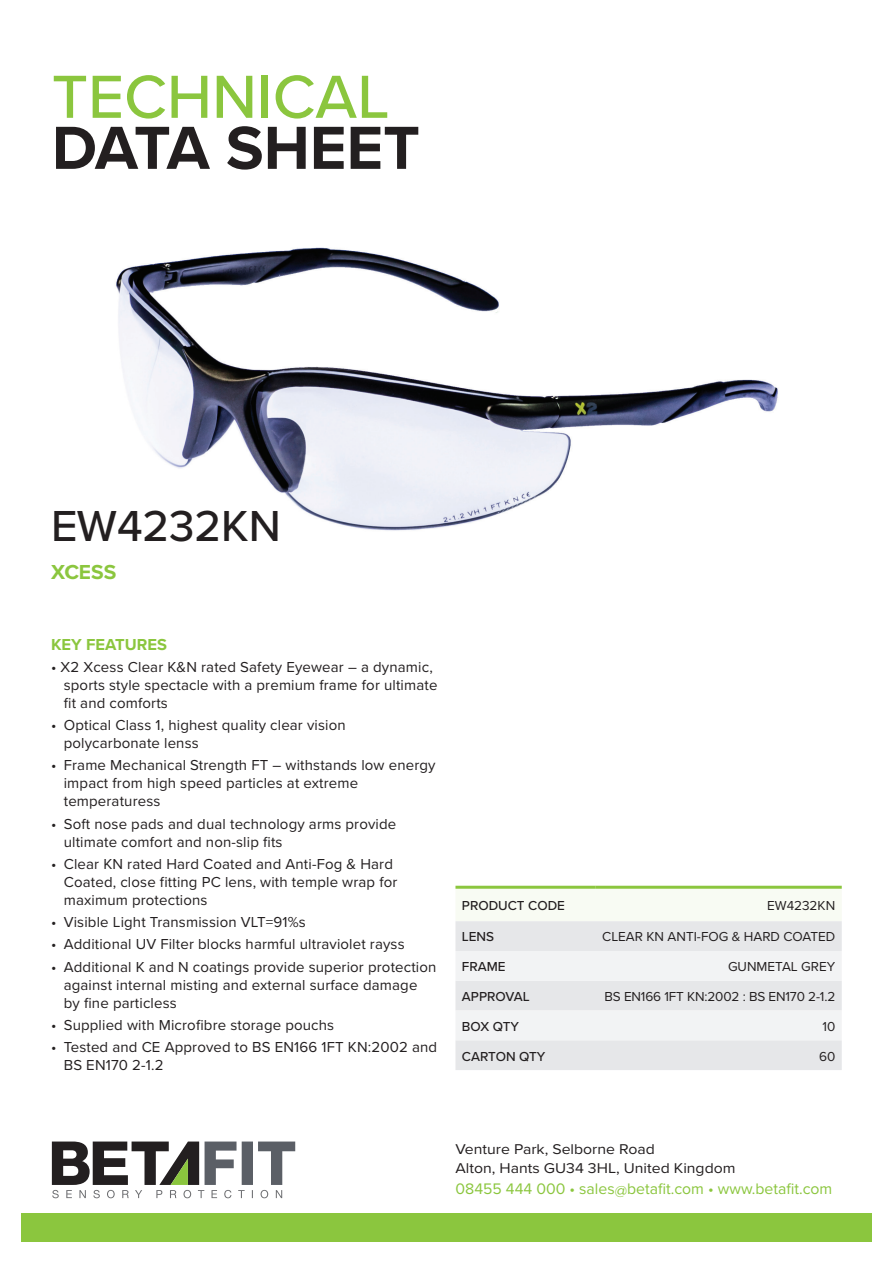
<style>
.page{position:relative;width:893px;height:1263px;background:#fff}
.page>*{position:absolute;margin:0;border:0;box-sizing:border-box;transform-origin:0 0}
.t1{font:500 63px "Proxima Nova";color:#8bc63e}
.t2{font:700 63px "Proxima Nova";color:#231f20}
.t3{font:500 45px "Proxima Nova";color:#231f20}
.t4{font:700 21px "Proxima Nova";color:#8bc63e}
.t5{font:700 16.5px "Proxima Nova";color:#8bc63e}
.t6{font:15.75px "Proxima Nova";color:#8bc63e}
.t7{font:15px/18px "Proxima Nova";letter-spacing:.01em;color:#231f20}
.t8{font:14.7px/18.9px "Proxima Nova";color:#231f20;scale:1.08 1}
.t9{font:13.5px "Proxima Nova";color:#231f20}
.t10{font:500 13.5px "Proxima Nova";color:#231f20}
</style>
<div class="page">
<svg style="left:52px;top:1141px;width:243px;height:57px"></svg>
<div style="left:21px;top:1213px;width:851px;height:29px;background:#8bc63e"></div>
<div style="left:456px;top:889px;width:385px;height:32px;background:#f8fbf3"></div>
<div style="left:455px;top:921px;width:387px;height:149px;background:#e6e7e9"></div>
<svg style="left:455px;top:951px;width:387px;height:89px"></svg>
<hr style="left:455px;top:886px;width:141px;height:3px;background:#8bc63e">
<hr style="left:596px;top:886px;width:246px;height:3px;background:#8bc63e">
<img style="left:116px;top:247px;width:662px;height:284px">
<h1 class="t1" style="left:52px;top:50px;width:339px">TECHNICAL</h1>
<h1 class="t2" style="left:52px;top:101px;width:369px">DATA SHEET</h1>
<h2 class="t3" style="left:51px;top:493px;width:231px">EW4232KN</h2>
<h3 class="t4" style="left:51px;top:557px;width:67px">XCESS</h3>
<p class="t5" style="left:51px;top:632px;width:117px">KEY FEATURES</p>
<p class="t7" style="left:64px;top:657px;width:375px;text-indent:-13px">• X2 Xcess Clear K&amp;N rated Safety Eyewear – a dynamic, sports style spectacle with a premium frame for ultimate fit and comforts</p>
<p class="t7" style="left:64px;top:715px;width:283px;text-indent:-13px">• Optical Class 1, highest quality clear vision polycarbonate lenss</p>
<p class="t7" style="left:64px;top:756px;width:373px;text-indent:-13px">• Frame Mechanical Strength FT – withstands low energy impact from high speed particles at extreme temperaturess</p>
<p class="t7" style="left:64px;top:814px;width:334px;text-indent:-13px">• Soft nose pads and dual technology arms provide ultimate comfort and non-slip fits</p>
<p class="t7" style="left:64px;top:854px;width:335px;text-indent:-13px">• Clear KN rated Hard Coated and Anti-Fog &amp; Hard<br>Coated, close fitting PC lens, with temple wrap for maximum protections</p>
<p class="t7" style="left:51px;top:912px;width:256px">• Visible Light Transmission VLT=91%s</p>
<p class="t7" style="left:51px;top:934px;width:355px">• Additional UV Filter blocks harmful ultraviolet rayss</p>
<p class="t7" style="left:64px;top:957px;width:374px;text-indent:-13px">• Additional K and N coatings provide superior protection against internal misting and external surface damage by fine particless</p>
<p class="t7" style="left:51px;top:1015px;width:285px">• Supplied with Microfibre storage pouchs</p>
<p class="t7" style="left:64px;top:1037px;width:375px;text-indent:-13px">• Tested and CE Approved to BS EN166 1FT KN:2002 and<br>BS EN170 2-1.2</p>
<p class="t10" style="left:462px;top:895px;width:104px">PRODUCT CODE</p>
<p class="t9" style="left:767px;top:895px;width:70px">EW4232KN</p>
<p class="t10" style="left:462px;top:927px;width:34px">LENS</p>
<p class="t9" style="left:602px;top:927px;width:234px">CLEAR KN ANTI-FOG &amp; HARD COATED</p>
<p class="t10" style="left:462px;top:957px;width:45px">FRAME</p>
<p class="t9" style="left:728px;top:957px;width:109px">GUNMETAL GREY</p>
<p class="t10" style="left:462px;top:986px;width:69px">APPROVAL</p>
<p class="t9" style="left:604px;top:986px;width:232px">BS EN166 1FT KN:2002 : BS EN170 2-1.2</p>
<p class="t10" style="left:462px;top:1016px;width:59px">BOX QTY</p>
<p class="t9" style="left:822px;top:1016px;width:14px">10</p>
<p class="t10" style="left:462px;top:1046px;width:85px">CARTON QTY</p>
<p class="t9" style="left:819px;top:1046px;width:18px">60</p>
<p class="t8" style="left:455px;top:1138px;width:261px">Venture Park, Selborne Road<br>Alton, Hants GU34 3HL, United Kingdom</p>
<p class="t6" style="left:455px;top:1177px;width:378px">08455 444 000 • sales@betafit.com • www.betafit.com</p>
</div>
